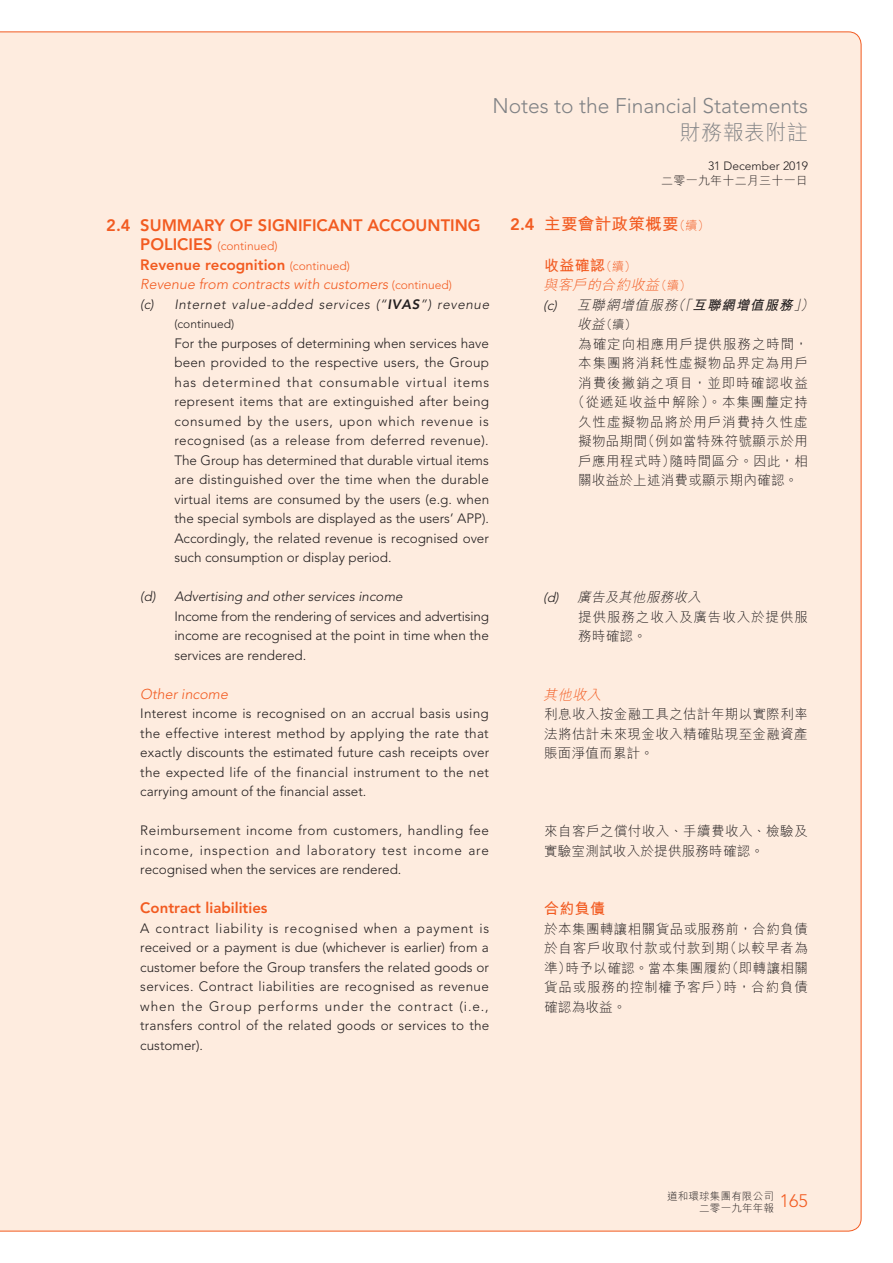
<style>
.page{position:relative;width:893px;height:1263px;background:#fff}
.page>*{position:absolute;margin:0;border:0;box-sizing:border-box;transform-origin:0 0}
.t1{font:300 21px "Avenir LT Std";color:#808285}
.t2{font:300 21px "M Hei HK";letter-spacing:.02em;color:#808285}
.t3{font:800 16.5px "Avenir LT Std";color:#f25b21}
.t4{font:700 16.5px "M Hei HK";letter-spacing:.02em;color:#f25b21}
.t5{font:800 15px "Avenir LT Std";color:#f25b21}
.t6{font:700 15px "M Hei HK";letter-spacing:.02em;color:#f25b21}
.t7{font:italic 300 14.25px "Avenir LT Std";color:#f25b21}
.t8{font:italic 300 14.25px "M Hei HK";color:#f25b21}
.t9{font:300 13.5px/19.5px "Avenir LT Std";color:#231f20;text-align:justify}
.t10{font:300 13.5px/19.5px "M Hei HK";letter-spacing:.065em;color:#231f20;text-align:center}
.t11{font:300 13.5px/19.5px "M Hei HK";letter-spacing:.035em;color:#231f20;text-align:justify}
.t12{font:italic 300 13.5px "Avenir LT Std";letter-spacing:.045em;color:#231f20}
.t13{font:italic 300 13.5px "Avenir LT Std";color:#231f20}
.t14{font:italic 300 13.5px "M Hei HK";color:#231f20}
.t15{font:300 12px "Avenir LT Std";color:#231f20}
.t16{font:300 12px "Avenir LT Std";color:#f25b21}
.t17{font:300 12px "M Hei HK";letter-spacing:.02em;color:#231f20}
.t18{font:300 10.5px/12px "M Hei HK";letter-spacing:.02em;color:#231f20}
.s1{font-weight:800;font-size:16.5px}
.s2{font-weight:300;font-size:12px}
.s3{font-style:normal;font-size:12px}
.s4{font-weight:800}
.s5{font-family:"Avenir LT Std";font-weight:800}
.s6{font-family:"Avenir LT Std"}
.s7{font-weight:700}
.s8{font-style:italic;font-size:13.5px}
.s9{font-family:"Avenir LT Std";font-style:italic}
.s10{font-style:italic}
</style>
<div class="page">
<div style="left:0;top:32px;width:861px;height:1199px;background:#feecdf"></div>
<h1 class="t1" style="left:492px;top:93px;width:317px">Notes to the Financial Statements</h1>
<h1 class="t2" style="left:680px;top:121px;width:130px">財務報表附註</h1>
<p class="t3" style="left:106px;top:215px;width:376px">2.4 SUMMARY OF SIGN IFICANT ACCOUNTING</p>
<p class="t16" style="left:140px;top:239px;width:139px"><span class="s1">POLICIES</span> (continued)</p>
<p class="t5" style="left:140px;top:255px;width:211px">Revenue recognition <span class="s2">(continued)</span></p>
<p class="t7" style="left:140px;top:276px;width:313px">Revenue from contracts with customers <span class="s3">(continued)</span></p>
<p class="t12" style="left:140px;top:296px;width:350px">(c) Internet value-added services (“<span class="s4">IVAS</span>”) revenue</p>
<p class="t15" style="left:174px;top:317px;width:62px">(continued)</p>
<p class="t9" style="left:174px;top:333px;width:316px">For the purposes of determining when services have been provided to the respective users, the Group has determined that consumable virtual items represent items that are extinguished after being consumed by the users, upon which revenue is recognised (as a release from deferred revenue).<br>The Group has determined that durable virtual items are distinguished over the time when the durable virtual items are consumed by the users (e.g. when the special symbols are displayed as the users’ APP).<br>Accordingly, the related revenue is recognised over such consumption or display period.</p>
<p class="t13" style="left:140px;top:588px;width:264px">(d) Advertising and other services income</p>
<p class="t9" style="left:174px;top:606px;width:316px">Income from the rendering of services and advertising income are recognised at the point in time when the services are rendered.</p>
<p class="t7" style="left:140px;top:685px;width:89px">Other income</p>
<p class="t9" style="left:140px;top:704px;width:350px">Interest income is recognised on an accrual basis using the effective interest method by applying the rate that exactly discounts the estimated future cash receipts over the expected life of the financial instrument to the net carrying amount of the financial asset.</p>
<p class="t9" style="left:140px;top:821px;width:350px">Reimbursement income from customers, handling fee income, inspection and laboratory test income are recognised when the services are rendered.</p>
<p class="t5" style="left:140px;top:899px;width:129px">Contract liabilities</p>
<p class="t9" style="left:140px;top:918px;width:350px">A contract liability is recognised when a payment is received or a payment is due (whichever is earlier) from a customer before the Group transfers the related goods or services. Contract liabilities are recognised as revenue when the Group performs under the contract (i.e., transfers control of the related goods or services to the customer).</p>
<p class="t15" style="left:708px;top:159px;width:101px">31 December 2019</p>
<p class="t17" style="left:661px;top:175px;width:148px">二零一九年十二月三十一日</p>
<p class="t4" style="left:510px;top:212px;width:201px"><span class="s5">2.4</span> 主要會計政策概要<span class="s2">（續）</span></p>
<p class="t6" style="left:544px;top:254px;width:93px">收益確認<span class="s2">（續）</span></p>
<p class="t8" style="left:543px;top:278px;width:150px">與客戶的合約收益<span class="s3">（續）</span></p>
<p class="t14" style="left:543px;top:298px;width:275px"><span class="s6">(c)</span> 互聯網增值服務（「<span class="s7">互聯網增值服務</span>」）</p>
<p class="t17" style="left:577px;top:319px;width:61px"><span class="s8">收益</span>（續）</p>
<p class="t10" style="left:571px;top:334px;width:238px">為確定向相應用戶提供服務之時間，本集團將消耗性虛擬物品界定為用戶消費後撇銷之項目，並即時確認收益（從遞延收益中解除）。本集團釐定持久性虛擬物品將於用戶消費持久性虛擬物品期間（例如當特殊符號顯示於用戶應用程式時）隨時間區分。因此，相關收益於上述消費或顯示期內確認。</p>
<p class="t10" style="left:578px;top:587px;width:231px;text-align:left;text-indent:-35px"><span class="s9">(d)</span> <span class="s10">廣告及其他服務收入<br></span>提供服務之收入及廣告收入於提供服務時確認。</p>
<p class="t8" style="left:543px;top:687px;width:62px">其他收入</p>
<p class="t11" style="left:544px;top:704px;width:265px">利息收入按金融工具之估計年期以實際利率法將估計未來現金收入精確貼現至金融資產賬面淨值而累計。</p>
<p class="t11" style="left:544px;top:821px;width:265px">來自客戶之償付收入、手續費收入、檢驗及實驗室測試收入於提供服務時確認。</p>
<p class="t6" style="left:544px;top:898px;width:62px">合約負債</p>
<p class="t11" style="left:544px;top:919px;width:265px">於本集團轉讓相關貨品或服務前，合約負債於自客戶收取付款或付款到期（以較早者為準）時予以確認。當本集團履約（即轉讓相關貨品或服務的控制權予客戶）時，合約負債確認為收益。</p>
<p class="t18" style="left:699px;top:1190px;width:110px;text-indent:-32px">道和環球集團有限公司<br>二零一九年年報 <sup>165</sup></p>
</div>
